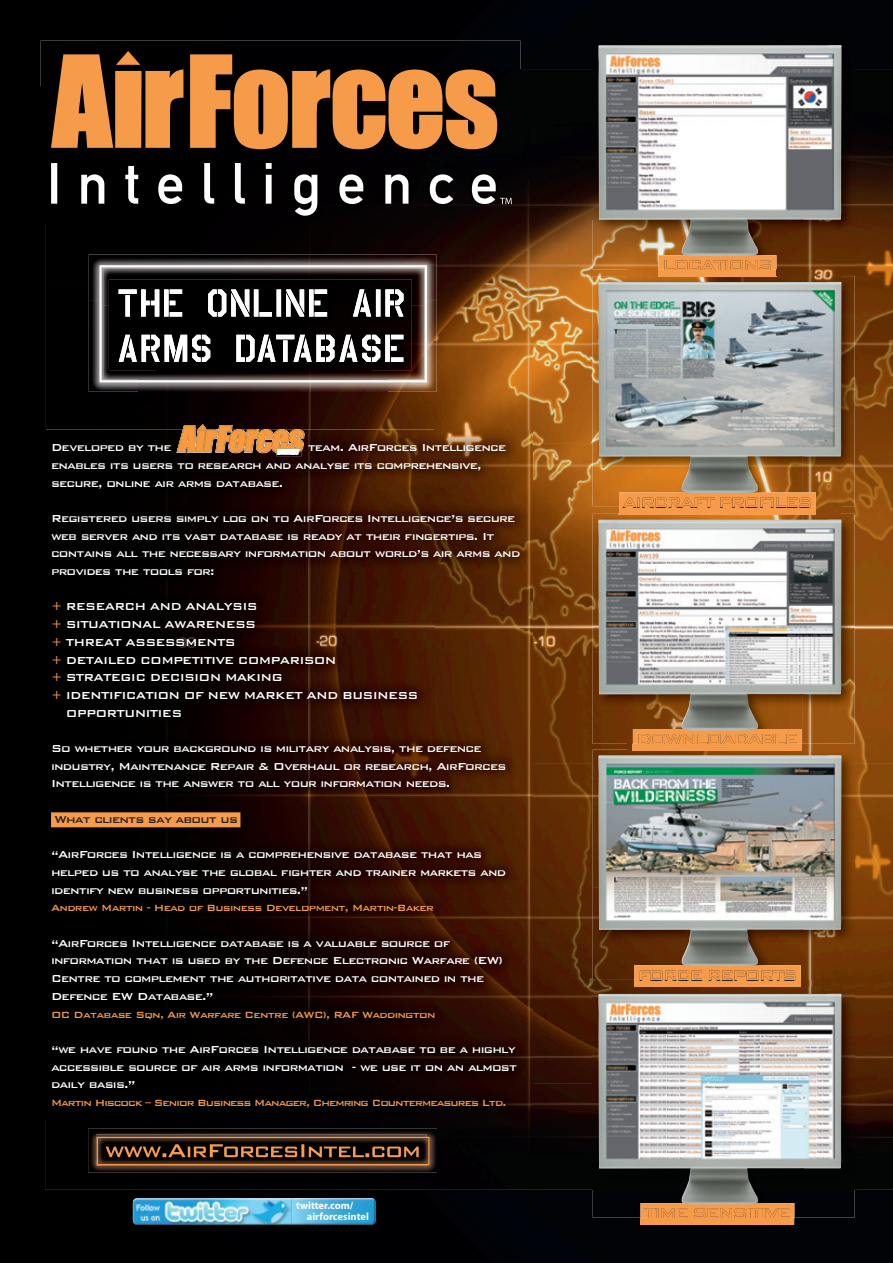
<style>
.page{position:relative;width:893px;height:1263px;background:#000001}
.page>*{position:absolute;margin:0;border:0;box-sizing:border-box;transform-origin:0 0}
.t1{font:500 19.35px "Bank Gothic";letter-spacing:-.12em;color:#231f20}
.t2{font:500 13.5px/17.7px "Bank Gothic";letter-spacing:-.06em;color:#fff}
.t3{font:500 13.5px "Bank Gothic";letter-spacing:-.06em;color:#231f20}
.t4{font:500 12px "Bank Gothic";letter-spacing:-.06em;color:#f59b4a}
.t5{font:500 12px "Bank Gothic";letter-spacing:-.08em;color:#f59b4a}
.t6{font:700 10.5px/10.5px "Myriad Pro";color:#fff}
.s1{color:#f59b4a}
</style>
<div class="page">
<img style="left:469px;top:70px;width:159px;height:213px">
<img style="left:840px;top:70px;width:53px;height:640px">
<img style="left:45px;top:223px;width:424px;height:60px">
<img style="left:628px;top:269px;width:30px;height:7px">
<img style="left:776px;top:269px;width:64px;height:7px">
<div style="left:45px;top:283px;width:53px;height:147px;background:#000"></div>
<img style="left:416px;top:283px;width:177px;height:160px">
<img style="left:98px;top:392px;width:318px;height:38px">
<img style="left:532px;top:443px;width:96px;height:640px">
<img style="left:816px;top:506px;width:24px;height:8px">
<svg style="left:628px;top:744px;width:5px;height:5px"></svg>
<img style="left:802px;top:710px;width:91px;height:53px">
<img style="left:840px;top:763px;width:53px;height:427px">
<img style="left:628px;top:979px;width:212px;height:9px">
<div style="left:45px;top:1120px;width:318px;height:70px;background:#000"></div>
<img style="left:363px;top:1083px;width:230px;height:107px">
<img style="left:88px;top:1128px;width:349px;height:45px">
<img style="left:96px;top:1134px;width:331px;height:31px">
<img style="left:106px;top:1144px;width:313px;height:13px">
<div style="left:97px;top:1137px;width:332px;height:28px;border:1px solid #f69c4b"></div>
<img style="left:37px;top:430px;width:495px;height:690px">
<div style="left:51px;top:812px;width:189px;height:15px;background:#f59b4a"></div>
<img style="left:89px;top:254px;width:347px;height:46px">
<img style="left:89px;top:300px;width:49px;height:92px">
<img style="left:387px;top:300px;width:49px;height:92px">
<img style="left:138px;top:382px;width:249px;height:10px">
<img style="left:103px;top:269px;width:321px;height:36px">
<img style="left:103px;top:305px;width:53px;height:74px">
<img style="left:371px;top:305px;width:53px;height:74px">
<img style="left:156px;top:370px;width:215px;height:9px">
<img style="left:109px;top:280px;width:303px;height:90px">
<img style="left:119px;top:289px;width:285px;height:28px">
<img style="left:119px;top:335px;width:284px;height:27px">
<div style="left:99px;top:265px;width:328px;height:117px;border:2px solid #fff"></div>
<div style="left:41px;top:41px;width:479px;height:45px;background:#000002"></div>
<img style="left:41px;top:86px;width:4px;height:137px">
<div style="left:45px;top:70px;width:475px;height:153px;background:#020002"></div>
<svg style="left:50px;top:50px;width:448px;height:100px;background:#965f2d"></svg>
<svg style="left:51px;top:163px;width:461px;height:53px;background:#2d2c2c"></svg>
<img style="left:135px;top:1224px;width:239px;height:1px">
<img style="left:291px;top:1198px;width:83px;height:1px">
<img style="left:133px;top:1199px;width:243px;height:25px">
<svg style="left:177px;top:424px;width:129px;height:44px;background:#7f512b"></svg>
<div style="left:658px;top:255px;width:118px;height:22px;background:#f59b4a"></div>
<div style="left:641px;top:1203px;width:153px;height:22px;background:#f59b4a"></div>
<div style="left:633px;top:729px;width:169px;height:21px;background:#f59b4a"></div>
<div style="left:634px;top:965px;width:167px;height:22px;background:#f59b4a"></div>
<div style="left:619px;top:492px;width:197px;height:22px;background:#f59b4a"></div>
<img style="left:593px;top:39px;width:262px;height:230px">
<img style="left:658px;top:256px;width:118px;height:13px">
<img style="left:664px;top:260px;width:107px;height:9px">
<img style="left:598px;top:45px;width:243px;height:211px">
<img style="left:593px;top:514px;width:262px;height:230px">
<img style="left:633px;top:730px;width:169px;height:14px">
<img style="left:639px;top:734px;width:158px;height:10px">
<img style="left:619px;top:514px;width:197px;height:1px">
<img style="left:598px;top:519px;width:243px;height:211px">
<img style="left:593px;top:988px;width:262px;height:229px">
<img style="left:641px;top:1204px;width:153px;height:13px">
<img style="left:644px;top:1208px;width:145px;height:9px">
<img style="left:598px;top:994px;width:243px;height:210px">
<img style="left:593px;top:276px;width:261px;height:230px">
<img style="left:658px;top:276px;width:118px;height:1px">
<img style="left:619px;top:493px;width:197px;height:13px">
<img style="left:623px;top:498px;width:187px;height:8px">
<img style="left:598px;top:282px;width:243px;height:211px">
<img style="left:593px;top:749px;width:262px;height:230px">
<img style="left:633px;top:749px;width:169px;height:1px">
<img style="left:634px;top:966px;width:167px;height:13px">
<img style="left:640px;top:970px;width:155px;height:9px">
<img style="left:598px;top:755px;width:243px;height:211px">
<p class="t2" style="left:51px;top:437px;width:457px;text-indent:257px">team. AirForces Intelligence enables its users to research and analyse its comprehensive, secure, online air arms database.</p>
<p class="t2" style="left:51px;top:508px;width:471px">Registered users simply log on to AirForces Intelligence’s secure web server and its vast database is ready at their fingertips. It contains all the necessary information about world’s air arms and provides the tools for:</p>
<p class="t2" style="left:51px;top:597px;width:208px"><span class="s1">+</span> RESEARCH AND ANALYSIS</p>
<p class="t2" style="left:51px;top:614px;width:207px"><span class="s1">+</span> SITUATIONAL AWARENESS</p>
<p class="t2" style="left:51px;top:632px;width:186px"><span class="s1">+</span> THREAT ASSESSMENTS</p>
<p class="t2" style="left:51px;top:650px;width:287px"><span class="s1">+</span> DETAILED COMPETITIVE COMPARISON</p>
<p class="t2" style="left:51px;top:668px;width:234px"><span class="s1">+</span> STRATEGIC DECISION MAKING</p>
<p class="t2" style="left:51px;top:685px;width:369px"><span class="s1">+</span> IDENTIFICATION OF NEW MARKET AND BUSINESS</p>
<p class="t2" style="left:66px;top:703px;width:118px">OPPORTUNITIES</p>
<p class="t2" style="left:51px;top:738px;width:457px">So whether your background is military analysis, the defence industry, Maintenance Repair &amp; Overhaul or research, AirForces<br>Intelligence is the answer to all your information needs.</p>
<p class="t3" style="left:54px;top:809px;width:185px">What clients say about us</p>
<p class="t2" style="left:51px;top:845px;width:457px">“AirForces Intelligence is a comprehensive database that has helped us to analyse the global fighter and trainer markets and identify new business opportunities.”</p>
<p class="t4" style="left:51px;top:899px;width:384px">Andrew Martin - Head of Business Development, Martin-Baker</p>
<p class="t2" style="left:51px;top:933px;width:453px">“AirForces Intelligence database is a valuable source of information that is used by the Defence Electronic Warfare (EW)<br>Centre to complement the authoritative data contained in the Defence EW Database.”</p>
<p class="t4" style="left:51px;top:1005px;width:386px">OC Database Sqn, Air Warfare Centre (AWC), RAF Waddington</p>
<p class="t2" style="left:51px;top:1039px;width:468px;text-align:justify">“we have found the AirForces Intelligence database to be a highly accessible source of air arms information - we use it on an almost daily basis.”</p>
<p class="t5" style="left:51px;top:1093px;width:457px">Martin Hiscock – Senior Business Manager, Chemring Countermeasures Ltd.</p>
<p class="t2" style="left:51px;top:437px;width:122px">Developed by the</p>
<p class="t6" style="left:307px;top:1200px;width:64px;text-indent:-11px">twitter.com/ airforcesintel</p>
<h1 class="t1" style="left:622px;top:488px;width:192px">AIRCRAFT PROFILES</h1>
<h1 class="t1" style="left:637px;top:960px;width:162px">FORCE REPORTS</h1>
</div>
